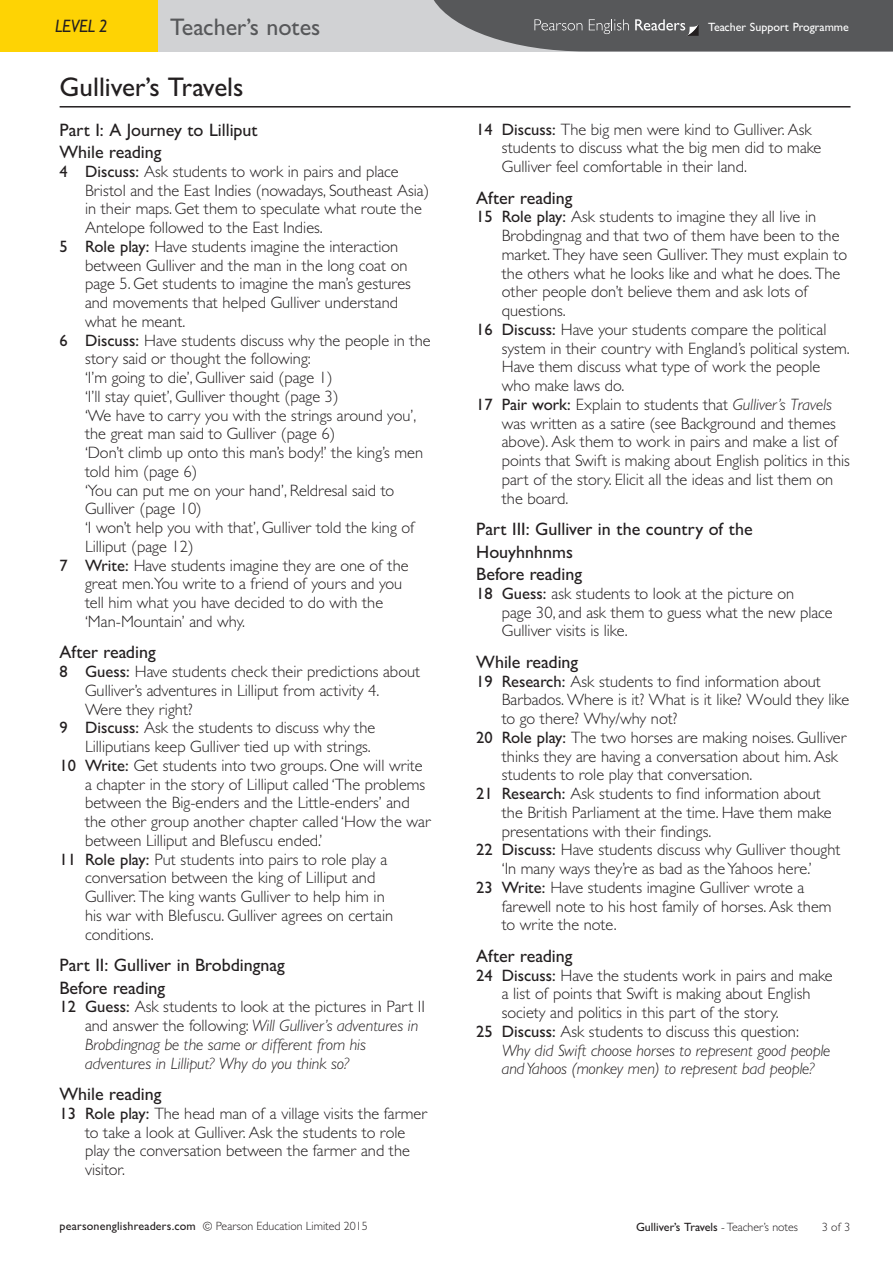
<style>
.page{position:relative;width:893px;height:1263px;background:#fff}
.page>*{position:absolute;margin:0;border:0;box-sizing:border-box;transform-origin:0 0}
.t1{font:500 27px "Gill Sans MT Pro";color:#231f20}
.t2{font:500 24px "Gill Sans MT Pro";color:#57585a}
.t3{font:500 18px/22.5px "Gill Sans MT Pro";color:#231f20}
.t4{font:italic 500 18px "Gill Sans MT Pro";letter-spacing:-.015em;color:#231f20;scale:.95 1}
.t5{font:300 16.5px/18.8px "Gill Sans MT Pro";color:#231f20}
.t6{font:italic 300 16.5px/18.8px "Gill Sans MT Pro";color:#231f20}
.t7{font:300 12px "Gill Sans MT Pro";color:#231f20}
.t8{font:500 12px "Gill Sans MT Pro";color:#231f20}
.t9{font:500 12px "Gill Sans MT Pro";color:#fff}
.s1{font-weight:500}
.s2{font-weight:500;font-style:normal}
.s3{font-style:normal}
.s4{font-style:italic}
.s5{font-weight:300}
</style>
<div class="page">
<hr style="left:60px;top:106px;width:790px;height:2px;background:#231f20">
<div style="left:0;top:0;width:893px;height:51px;background:#d1d2d4"></div>
<div style="left:0;top:0;width:157px;height:51px;background:#fed304"></div>
<svg style="left:434px;top:0;width:459px;height:51px;background:#646567"></svg>
<p class="t4" style="left:55px;top:15px;width:57px">LEVEL 2</p>
<h2 class="t2" style="left:170px;top:13px;width:152px">Teacher’s notes</h2>
<p class="t9" style="left:708px;top:20px;width:142px">Teacher Support Programme</p>
<h1 class="t1" style="left:60px;top:71px;width:186px">Gulliver’s Travels</h1>
<p class="t3" style="left:60px;top:118px;width:200px">Part I: A Journey to Lilliput<br>While reading</p>
<p class="t5" style="left:60px;top:162px;width:341px"><span class="s1">4 Discuss:</span> Ask students to work in pairs and place</p>
<p class="t5" style="left:85px;top:180px;width:346px">Bristol and the East Indies (nowadays, Southeast Asia)</p>
<p class="t5" style="left:85px;top:199px;width:338px">in their maps. Get them to speculate what route the</p>
<p class="t5" style="left:85px;top:218px;width:239px">Antelope followed to the East Indies.</p>
<p class="t5" style="left:60px;top:237px;width:340px"><span class="s1">5 Role play:</span> Have students imagine the interaction</p>
<p class="t5" style="left:85px;top:255px;width:324px">between Gulliver and the man in the long coat on</p>
<p class="t5" style="left:85px;top:274px;width:327px">page 5. Get students to imagine the man’s gestures</p>
<p class="t5" style="left:85px;top:293px;width:315px">and movements that helped Gulliver understand</p>
<p class="t5" style="left:85px;top:312px;width:102px">what he meant.</p>
<p class="t5" style="left:60px;top:330px;width:373px"><span class="s1">6 Discuss:</span> Have students discuss why the people in the</p>
<p class="t5" style="left:85px;top:349px;width:227px">story said or thought the following:</p>
<p class="t5" style="left:85px;top:368px;width:249px">‘I’m going to die’, Gulliver said (page 1)</p>
<p class="t5" style="left:85px;top:387px;width:255px">‘I’ll stay quiet’, Gulliver thought (page 3)</p>
<p class="t5" style="left:85px;top:405px;width:333px">‘We have to carry you with the strings around you’,</p>
<p class="t5" style="left:85px;top:424px;width:252px">the great man said to Gulliver (page 6)</p>
<p class="t5" style="left:85px;top:443px;width:340px">‘Don’t climb up onto this man’s body!’ the king’s men</p>
<p class="t5" style="left:85px;top:462px;width:114px">told him (page 6)</p>
<p class="t5" style="left:85px;top:480px;width:311px">‘You can put me on your hand’, Reldresal said to</p>
<p class="t5" style="left:85px;top:499px;width:118px">Gulliver (page 10)</p>
<p class="t5" style="left:85px;top:518px;width:331px">‘I won’t help you with that’, Gulliver told the king of</p>
<p class="t5" style="left:85px;top:537px;width:110px">Lilliput (page 12)</p>
<p class="t5" style="left:60px;top:555px;width:351px"><span class="s1">7 Write:</span> Have students imagine they are one of the</p>
<p class="t5" style="left:85px;top:574px;width:319px">great men.You write to a friend of yours and you</p>
<p class="t5" style="left:85px;top:593px;width:300px">tell him what you have decided to do with the</p>
<p class="t5" style="left:85px;top:611px;width:162px">‘Man-Mountain’ and why.</p>
<p class="t3" style="left:60px;top:641px;width:98px">After reading</p>
<p class="t5" style="left:60px;top:662px;width:362px"><span class="s1">8 Guess:</span> Have students check their predictions about</p>
<p class="t5" style="left:85px;top:681px;width:296px">Gulliver’s adventures in Lilliput from activity 4.</p>
<p class="t5" style="left:85px;top:699px;width:109px">Were they right?</p>
<p class="t5" style="left:60px;top:718px;width:317px"><span class="s1">9 Discuss:</span> Ask the students to discuss why the</p>
<p class="t5" style="left:85px;top:737px;width:287px">Lilliputians keep Gulliver tied up with strings.</p>
<p class="t5" style="left:60px;top:756px;width:365px"><span class="s1">10 Write:</span> Get students into two groups. One will write</p>
<p class="t5" style="left:85px;top:774px;width:342px">a chapter in the story of Lilliput called ‘The problems</p>
<p class="t5" style="left:85px;top:793px;width:326px">between the Big-enders and the Little-enders’ and</p>
<p class="t5" style="left:85px;top:812px;width:348px">the other group another chapter called ‘How the war</p>
<p class="t5" style="left:85px;top:831px;width:239px">between Lilliput and Blefuscu ended.’</p>
<p class="t5" style="left:60px;top:849px;width:329px"><span class="s1">11 Role play:</span> Put students into pairs to role play a</p>
<p class="t5" style="left:85px;top:868px;width:292px">conversation between the king of Lilliput and</p>
<p class="t5" style="left:85px;top:887px;width:301px">Gulliver. The king wants Gulliver to help him in</p>
<p class="t5" style="left:85px;top:906px;width:310px">his war with Blefuscu. Gulliver agrees on certain</p>
<p class="t5" style="left:85px;top:924px;width:70px">conditions.</p>
<p class="t3" style="left:60px;top:954px;width:227px">Part II: Gulliver in Brobdingnag<br>Before reading</p>
<p class="t6" style="left:85px;top:997px;width:341px;text-indent:-26px"><span class="s2">12 Guess:</span> <span class="s3">Ask students to look at the pictures in Part II and answer the following:</span> Will Gulliver’s adventures in Brobdingnag be the same or different from his adventures in Lilliput? Why do you think so?</p>
<p class="t3" style="left:60px;top:1083px;width:104px">While reading</p>
<p class="t5" style="left:85px;top:1104px;width:344px;text-indent:-26px"><span class="s1">13 Role play:</span> The head man of a village visits the farmer to take a look at Gulliver. Ask the students to role play the conversation between the farmer and the visitor.</p>
<p class="t5" style="left:502px;top:119px;width:321px;text-indent:-26px"><span class="s1">14 Discuss:</span> The big men were kind to Gulliver. Ask students to discuss what the big men did to make<br>Gulliver feel comfortable in their land.</p>
<p class="t3" style="left:476px;top:186px;width:98px">After reading</p>
<p class="t5" style="left:476px;top:207px;width:341px"><span class="s1">15 Role play:</span> Ask students to imagine they all live in</p>
<p class="t5" style="left:502px;top:226px;width:339px">Brobdingnag and that two of them have been to the</p>
<p class="t5" style="left:502px;top:245px;width:347px">market. They have seen Gulliver. They must explain to</p>
<p class="t5" style="left:502px;top:263px;width:340px">the others what he looks like and what he does. The</p>
<p class="t5" style="left:502px;top:282px;width:308px">other people don’t believe them and ask lots of</p>
<p class="t5" style="left:502px;top:301px;width:66px">questions.</p>
<p class="t5" style="left:476px;top:320px;width:352px"><span class="s1">16 Discuss:</span> Have your students compare the political</p>
<p class="t5" style="left:502px;top:338px;width:350px">system in their country with England’s political system.</p>
<p class="t5" style="left:502px;top:357px;width:320px">Have them discuss what type of work the people</p>
<p class="t5" style="left:502px;top:376px;width:124px">who make laws do.</p>
<p class="t5" style="left:476px;top:395px;width:357px"><span class="s1">17 Pair work:</span> Explain to students that <span class="s4">Gulliver’s Travels</span></p>
<p class="t5" style="left:502px;top:413px;width:336px">was written as a satire (see Background and themes</p>
<p class="t5" style="left:502px;top:432px;width:338px">above). Ask them to work in pairs and make a list of</p>
<p class="t5" style="left:502px;top:451px;width:350px">points that Swift is making about English politics in this</p>
<p class="t5" style="left:502px;top:470px;width:333px">part of the story. Elicit all the ideas and list them on</p>
<p class="t5" style="left:502px;top:488px;width:68px">the board.</p>
<p class="t3" style="left:476px;top:518px;width:278px">Part III: Gulliver in the country of the<br>Houyhnhnms<br>Before reading</p>
<p class="t5" style="left:502px;top:584px;width:332px;text-indent:-26px"><span class="s1">18 Guess:</span> ask students to look at the picture on<br>page 30, and ask them to guess what the new place<br>Gulliver visits is like.</p>
<p class="t3" style="left:476px;top:650px;width:104px">While reading</p>
<p class="t5" style="left:476px;top:671px;width:346px"><span class="s1">19 Research:</span> Ask students to find information about</p>
<p class="t5" style="left:502px;top:690px;width:349px">Barbados. Where is it? What is it like? Would they like</p>
<p class="t5" style="left:502px;top:709px;width:177px">to go there? Why/why not?</p>
<p class="t5" style="left:476px;top:728px;width:372px"><span class="s1">20 Role play:</span> The two horses are making noises. Gulliver</p>
<p class="t5" style="left:502px;top:746px;width:338px">thinks they are having a conversation about him. Ask</p>
<p class="t5" style="left:502px;top:765px;width:252px">students to role play that conversation.</p>
<p class="t5" style="left:476px;top:784px;width:346px"><span class="s1">21 Research:</span> Ask students to find information about</p>
<p class="t5" style="left:502px;top:803px;width:331px">the British Parliament at the time. Have them make</p>
<p class="t5" style="left:502px;top:821px;width:211px">presentations with their findings.</p>
<p class="t5" style="left:476px;top:840px;width:366px"><span class="s1">22 Discuss:</span> Have students discuss why Gulliver thought</p>
<p class="t5" style="left:502px;top:859px;width:312px">‘In many ways they’re as bad as the Yahoos here.’</p>
<p class="t5" style="left:476px;top:878px;width:330px"><span class="s1">23 Write:</span> Have students imagine Gulliver wrote a</p>
<p class="t5" style="left:502px;top:896px;width:331px">farewell note to his host family of horses. Ask them</p>
<p class="t5" style="left:502px;top:915px;width:116px">to write the note.</p>
<p class="t3" style="left:476px;top:944px;width:98px">After reading</p>
<p class="t5" style="left:476px;top:965px;width:358px"><span class="s1">24 Discuss:</span> Have the students work in pairs and make</p>
<p class="t5" style="left:502px;top:984px;width:310px">a list of points that Swift is making about English</p>
<p class="t5" style="left:502px;top:1003px;width:279px">society and politics in this part of the story.</p>
<p class="t5" style="left:476px;top:1022px;width:324px"><span class="s1">25 Discuss:</span> Ask students to discuss this question:</p>
<p class="t6" style="left:502px;top:1040px;width:330px">Why did Swift choose horses to represent good people</p>
<p class="t6" style="left:502px;top:1059px;width:314px">and Yahoos (monkey men) to represent bad people?</p>
<p class="t7" style="left:60px;top:1219px;width:310px"><span class="s1">pearsonenglishreaders.com</span> © Pearson Education Limited 2015</p>
<p class="t8" style="left:636px;top:1219px;width:163px">Gulliver’s Travels <span class="s5">- Teacher’s notes</span></p>
<p class="t7" style="left:822px;top:1219px;width:30px">3 of 3</p>
</div>
